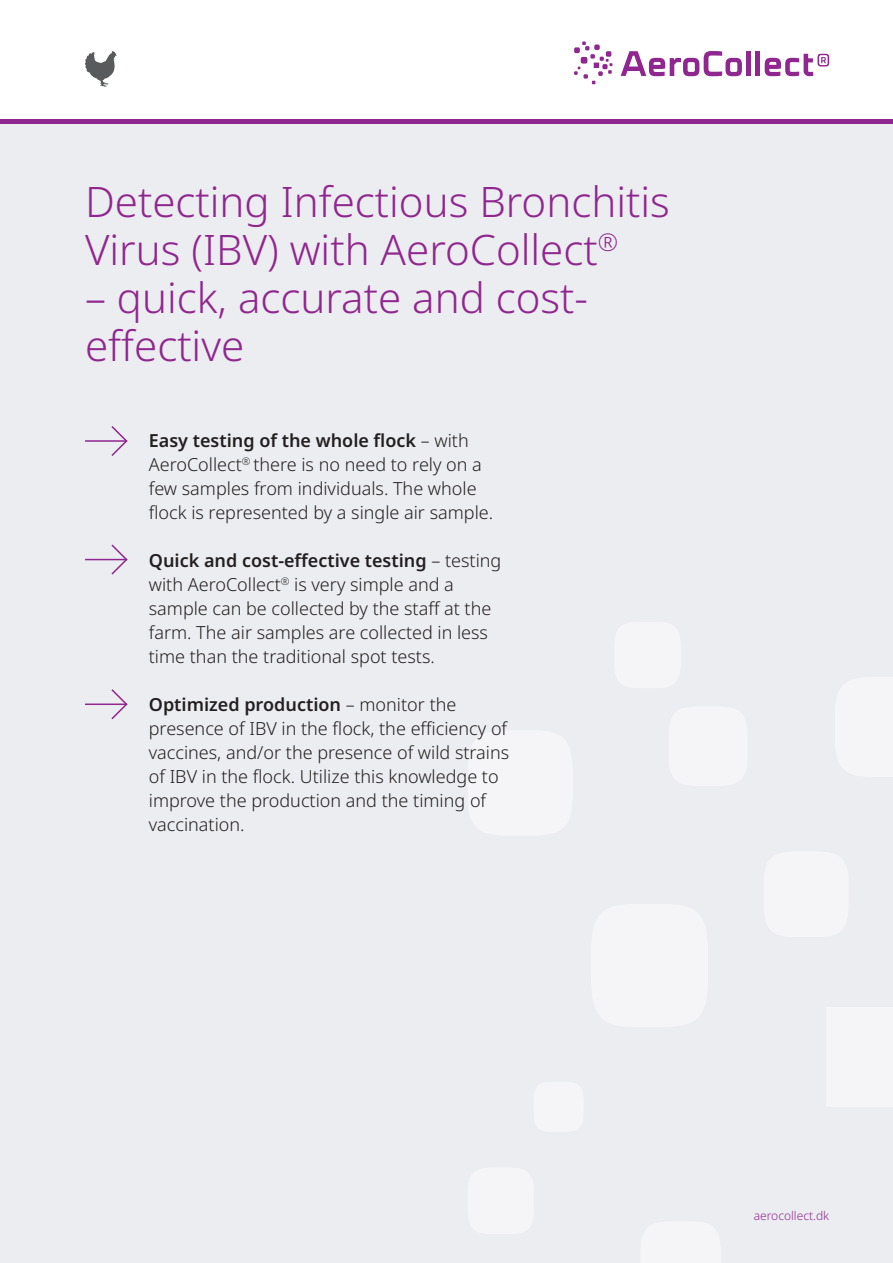
<style>
.page{position:relative;width:893px;height:1263px;background:#fff}
.page>*{position:absolute;margin:0;border:0;box-sizing:border-box;transform-origin:0 0}
.overskrift___rubrik{font:300 42px/48px "Noto Sans";color:#90268f}
.overskrift___rubrik-2{font:300 18px/24px "Noto Sans";color:#231f20}
.t1{font:300 12px "Noto Sans";color:#90268f}
.s1{font-weight:600}
</style>
<div class="page">
<div style="left:0;top:119px;width:893px;height:1144px;background:#ecedf0"></div>
<div style="left:614px;top:622px;width:67px;height:66px;background:#f5f5f7;border-radius:25px"></div>
<div style="left:468px;top:1168px;width:66px;height:66px;background:#f5f5f7;border-radius:25px"></div>
<div style="left:669px;top:707px;width:78px;height:79px;background:#f5f5f7;border-radius:30px"></div>
<div style="left:764px;top:852px;width:85px;height:85px;background:#f5f5f7;border-radius:32px"></div>
<div style="left:534px;top:1082px;width:49px;height:50px;background:#f5f5f7;border-radius:19px"></div>
<div style="left:468px;top:730px;width:104px;height:105px;background:#f5f5f7;border-radius:40px"></div>
<div style="left:826px;top:1007px;width:67px;height:100px;background:#f5f5f7"></div>
<svg style="left:574px;top:41px;width:38px;height:43px"></svg>
<svg style="left:621px;top:51px;width:121px;height:25px"></svg>
<svg style="left:765px;top:54px;width:64px;height:22px"></svg>
<hr style="left:756px;top:52px;width:4px;height:24px;background:#90268f">
<div style="left:746px;top:52px;width:5px;height:24px;background:#90268f"></div>
<hr style="left:0;top:119px;width:893px;height:4px;background:#90268f">
<svg style="left:85px;top:51px;width:32px;height:36px"></svg>
<hr style="left:85px;top:559px;width:42px;height:1px;background:#90268f">
<svg style="left:110px;top:544px;width:18px;height:31px"></svg>
<hr style="left:85px;top:440px;width:42px;height:2px;background:#90268f">
<svg style="left:110px;top:426px;width:18px;height:30px"></svg>
<hr style="left:85px;top:703px;width:42px;height:2px;background:#90268f">
<svg style="left:110px;top:689px;width:18px;height:31px"></svg>
<p class="overskrift___rubrik" style="left:85px;top:179px;width:586px">Detecting Infectious Bronchitis</p>
<p class="overskrift___rubrik" style="left:85px;top:227px;width:535px">Virus (IBV) with AeroCollect<sup>®</sup></p>
<p class="overskrift___rubrik" style="left:85px;top:275px;width:504px">– quick, accurate and cost&shy;effective</p>
<p class="overskrift___rubrik-2" style="left:149px;top:428px;width:346px"><span class="s1">Easy testing of the whole flock</span> – with AeroCollect<sup>®</sup> there is no need to rely on a few samples from individuals. The whole flock is represented by a single air sample.</p>
<p class="overskrift___rubrik-2" style="left:149px;top:548px;width:354px"><span class="s1">Quick and cost-effective testing</span> – testing with AeroCollect<sup>®</sup> is very simple and a sample can be collected by the staff at the farm. The air samples are collected in less time than the traditional spot tests.</p>
<p class="overskrift___rubrik-2" style="left:149px;top:692px;width:362px"><span class="s1">Optimized production</span> – monitor the presence of IBV in the flock, the efficiency of vaccines, and/or the presence of wild strains of IBV in the flock. Utilize this knowledge to improve the production and the timing of vaccination.</p>
<p class="t1" style="left:754px;top:1208px;width:77px">aerocollect.dk</p>
</div>
